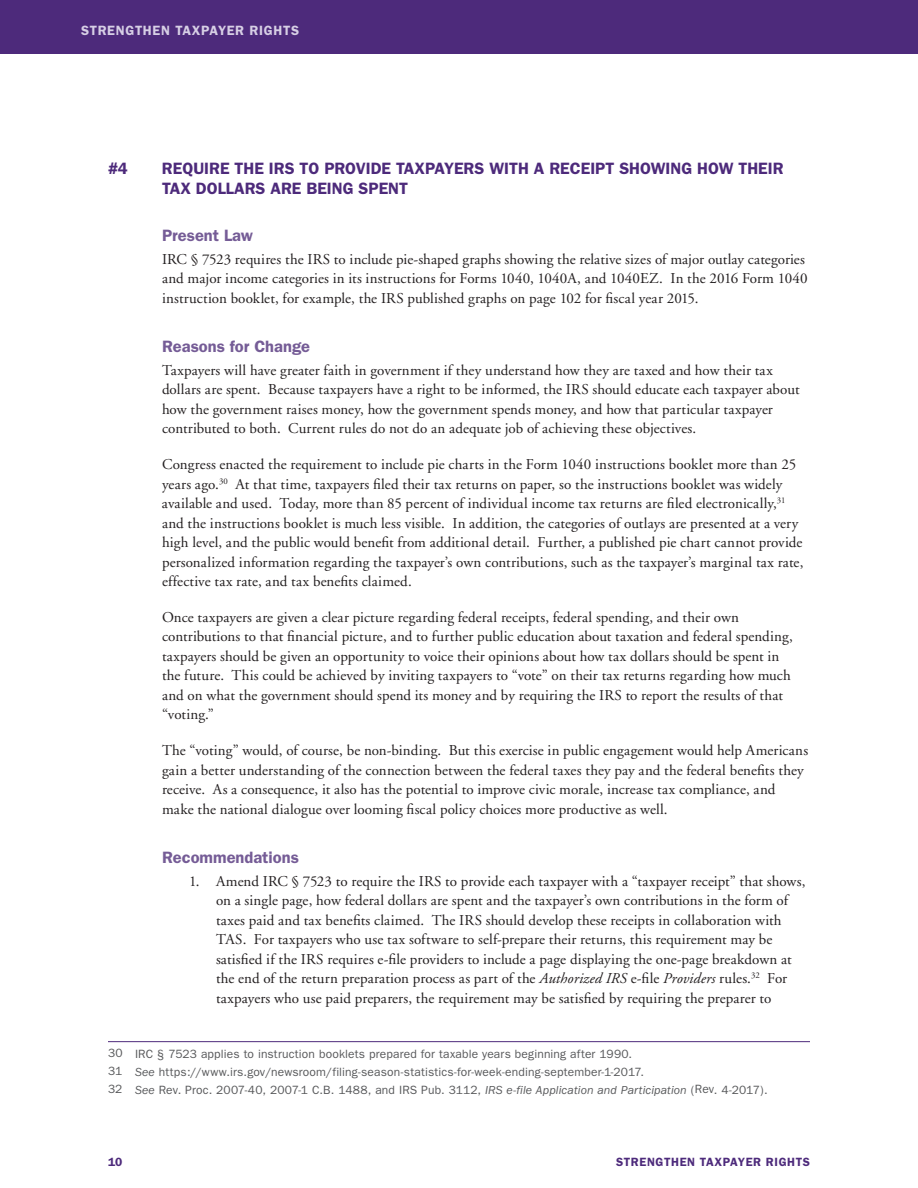
<style>
.page{position:relative;width:918px;height:1188px;background:#fff}
.page>*{position:absolute;margin:0;border:0;box-sizing:border-box;transform-origin:0 0}
.t1{font:600 16.5px/19.8px "Franklin Gothic";color:#4d2a7b}
.t2{font:600 16.5px "Franklin Gothic";color:#755c96}
.t3{font:15px/19.5px "Adobe Garamond";letter-spacing:.01em;color:#231f20}
.t4{font:600 13.5px "Franklin Gothic";letter-spacing:.05em;color:#d7cfe5}
.t5{font:12px/17.7px "Franklin Gothic";letter-spacing:.015em;color:#58595b}
.t6{font:600 12px "Franklin Gothic";letter-spacing:.05em;color:#4d2a7b}
.s1{font-style:italic}
</style>
<div class="page">
<div style="left:0;top:0;width:918px;height:54px;background:#4d2a7b"></div>
<hr style="left:108px;top:1041px;width:702px;height:1px;background:#4d2a7b">
<p class="t4" style="left:81px;top:26px;width:220px">STRENGTHEN TAXPAYER RIGHTS</p>
<h3 class="t1" style="left:108px;top:160px;width:21px">#4</h3>
<h3 class="t1" style="left:162px;top:160px;width:623px">REQUIRE THE IRS TO PROVIDE TAXPAYERS WITH A RECEIPT SHOWING HOW THEIR<br>TAX DOLLARS ARE BEING SPENT</h3>
<h4 class="t2" style="left:162px;top:230px;width:93px">Present Law</h4>
<p class="t3" style="left:162px;top:251px;width:647px">IRC § 7523 requires the IRS to include pie-shaped graphs showing the relative sizes of major outlay categories and major income categories in its instructions for Forms 1040, 1040A, and 1040EZ. In the 2016 Form 1040 instruction booklet, for example, the IRS published graphs on page 102 for fiscal year 2015.</p>
<h4 class="t2" style="left:162px;top:341px;width:150px">Reasons for Change</h4>
<p class="t3" style="left:162px;top:362px;width:639px">Taxpayers will have greater faith in government if they understand how they are taxed and how their tax dollars are spent. Because taxpayers have a right to be informed, the IRS should educate each taxpayer about how the government raises money, how the government spends money, and how that particular taxpayer contributed to both. Current rules do not do an adequate job of achieving these objectives.</p>
<p class="t3" style="left:162px;top:456px;width:643px">Congress enacted the requirement to include pie charts in the Form 1040 instructions booklet more than 25 years ago.<sup>30</sup> At that time, taxpayers filed their tax returns on paper, so the instructions booklet was widely available and used. Today, more than 85 percent of individual income tax returns are filed electronically,<sup>31 </sup>and the instructions booklet is much less visible. In addition, the categories of outlays are presented at a very high level, and the public would benefit from additional detail. Further, a published pie chart cannot provide personalized information regarding the taxpayer’s own contributions, such as the taxpayer’s marginal tax rate, effective tax rate, and tax benefits claimed.</p>
<p class="t3" style="left:162px;top:609px;width:633px">Once taxpayers are given a clear picture regarding federal receipts, federal spending, and their own contributions to that financial picture, and to further public education about taxation and federal spending, taxpayers should be given an opportunity to voice their opinions about how tax dollars should be spent in the future. This could be achieved by inviting taxpayers to “vote” on their tax returns regarding how much and on what the government should spend its money and by requiring the IRS to report the results of that “voting.”</p>
<p class="t3" style="left:162px;top:742px;width:648px">The “voting” would, of course, be non-binding. But this exercise in public engagement would help Americans gain a better understanding of the connection between the federal taxes they pay and the federal benefits they receive. As a consequence, it also has the potential to improve civic morale, increase tax compliance, and make the national dialogue over looming fiscal policy choices more productive as well.</p>
<h4 class="t2" style="left:162px;top:852px;width:138px">Recommendations</h4>
<p class="t3" style="left:216px;top:873px;width:591px;text-indent:-27px">1. Amend IRC § 7523 to require the IRS to provide each taxpayer with a “taxpayer receipt” that shows, on a single page, how federal dollars are spent and the taxpayer’s own contributions in the form of taxes paid and tax benefits claimed. The IRS should develop these receipts in collaboration with TAS. For taxpayers who use tax software to self-prepare their returns, this requirement may be satisfied if the IRS requires e-file providers to include a page displaying the one-page breakdown at the end of the return preparation process as part of the <span class="s1">Authorized IRS</span> e-file <span class="s1">Providers</span> rules.<sup>32</sup> For taxpayers who use paid preparers, the requirement may be satisfied by requiring the preparer to</p>
<p class="t5" style="left:108px;top:1046px;width:538px">30 IRC § 7523 applies to instruction booklets prepared for taxable years beginning after 1990.<br>31 <span class="s1">See</span> https://www.irs.gov/newsroom/filing-season-statistics-for-week-ending-september-1-2017.</p>
<p class="t5" style="left:108px;top:1082px;width:661px">32 <span class="s1">See</span> Rev. Proc. 2007-40, 2007-1 C.B. 1488, and IRS Pub. 3112, <span class="s1">IRS e-file Application and Participation</span> (Rev. 4-2017).</p>
<p class="t6" style="left:108px;top:1157px;width:16px">10</p>
<p class="t6" style="left:616px;top:1157px;width:195px">STRENGTHEN TAXPAYER RIGHTS</p>
</div>
